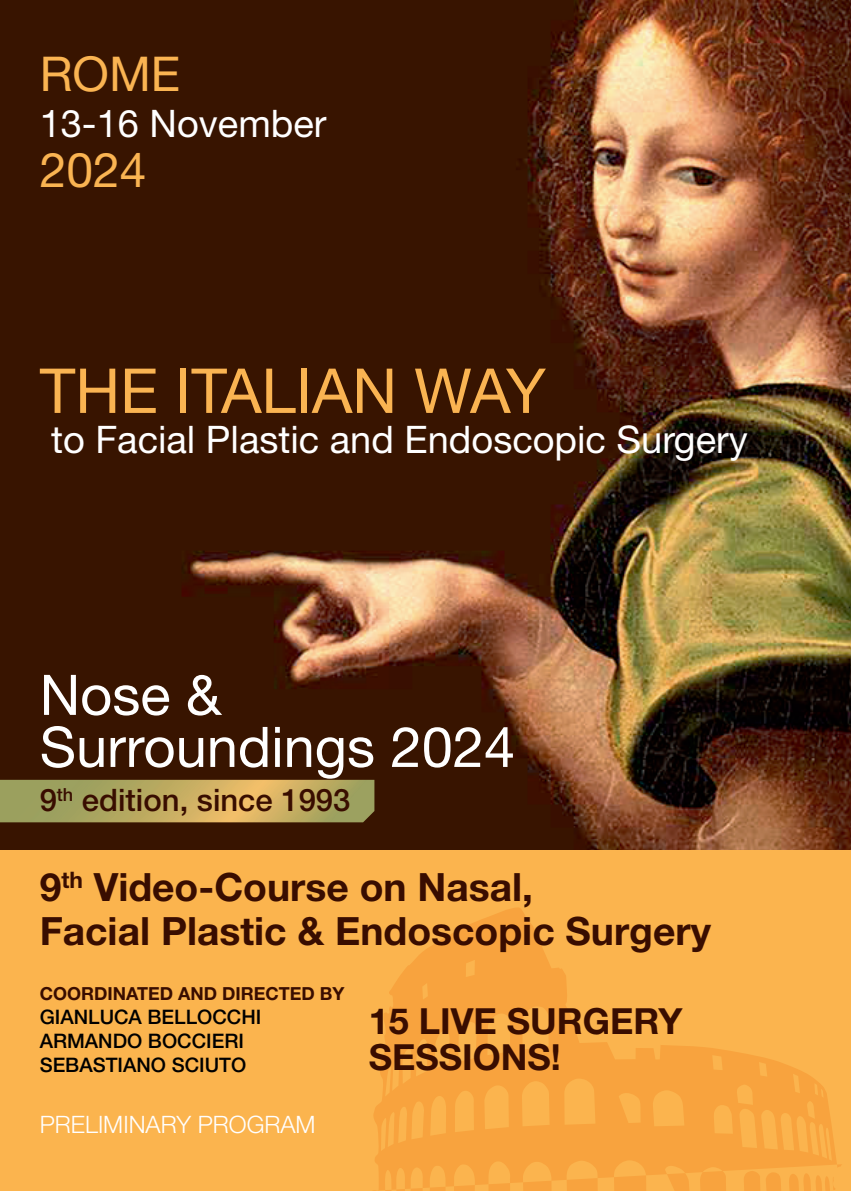
<style>
.page{position:relative;width:851px;height:1191px;background:#fff}
.page>*{position:absolute;margin:0;border:0;box-sizing:border-box;transform-origin:0 0}
.t1{font:62px "Helvetica Neue LT Std";color:#fab452}
.t2{font:56px/52px "Helvetica Neue LT Std";color:#fff}
.t3{font:48px "Helvetica Neue LT Std";color:#fab452}
.t4{font:700 39px/44px "Helvetica Neue LT Std";color:#390d00}
.t5{font:38px "Helvetica Neue LT Std";color:#fff}
.t6{font:700 36px/36px "Helvetica Neue LT Std";color:#390d00}
.t7{font:500 31px "Helvetica Neue LT Std";color:#390d00}
.t8{font:300 24px "Helvetica Neue LT Std";color:#fff}
.t9{font:500 20px/24px "Helvetica Neue LT Std";color:#000}
.t10{font:700 18px "Helvetica Neue LT Std";color:#390d00}
</style>
<div class="page">
<img style="left:0;top:0;width:850px;height:850px">
<div style="left:0;top:850px;width:850px;height:341px;background:#fbb44e"></div>
<svg style="left:373px;top:908px;width:469px;height:283px"></svg>
<svg style="left:0;top:780px;width:374px;height:42px;background:#b9a961"></svg>
<p class="t3" style="left:40px;top:45px;width:142px">ROME</p>
<p class="t5" style="left:40px;top:100px;width:288px">13-16 November</p>
<p class="t3" style="left:40px;top:141px;width:108px">2024</p>
<h1 class="t1" style="left:40px;top:354px;width:507px">THE ITALIAN WAY</h1>
<p class="t5" style="left:51px;top:417px;width:698px">to Facial Plastic and Endoscopic Surgery</p>
<h2 class="t2" style="left:40px;top:668px;width:477px">Nose &amp;<br>Surroundings 2024</h2>
<p class="t7" style="left:40px;top:781px;width:312px">9<sup>th</sup> edition, since 1993</p>
<p class="t4" style="left:40px;top:864px;width:672px">9<sup>th</sup> Video-Course on Nasal,<br>Facial Plastic &amp; Endoscopic Surgery</p>
<p class="t10" style="left:40px;top:982px;width:306px">COORDINATED AND DIRECTED BY</p>
<p class="t9" style="left:40px;top:1004px;width:223px">GIANLUCA BELLOCCHI<br>ARMANDO BOCCIERI<br>SEBASTIANO SCIUTO</p>
<p class="t6" style="left:369px;top:1002px;width:315px">15 LIVE SURGERY<br>SESSIONS!</p>
<p class="t8" style="left:40px;top:1109px;width:277px">PRELIMINARY PROGRAM</p>
</div>
